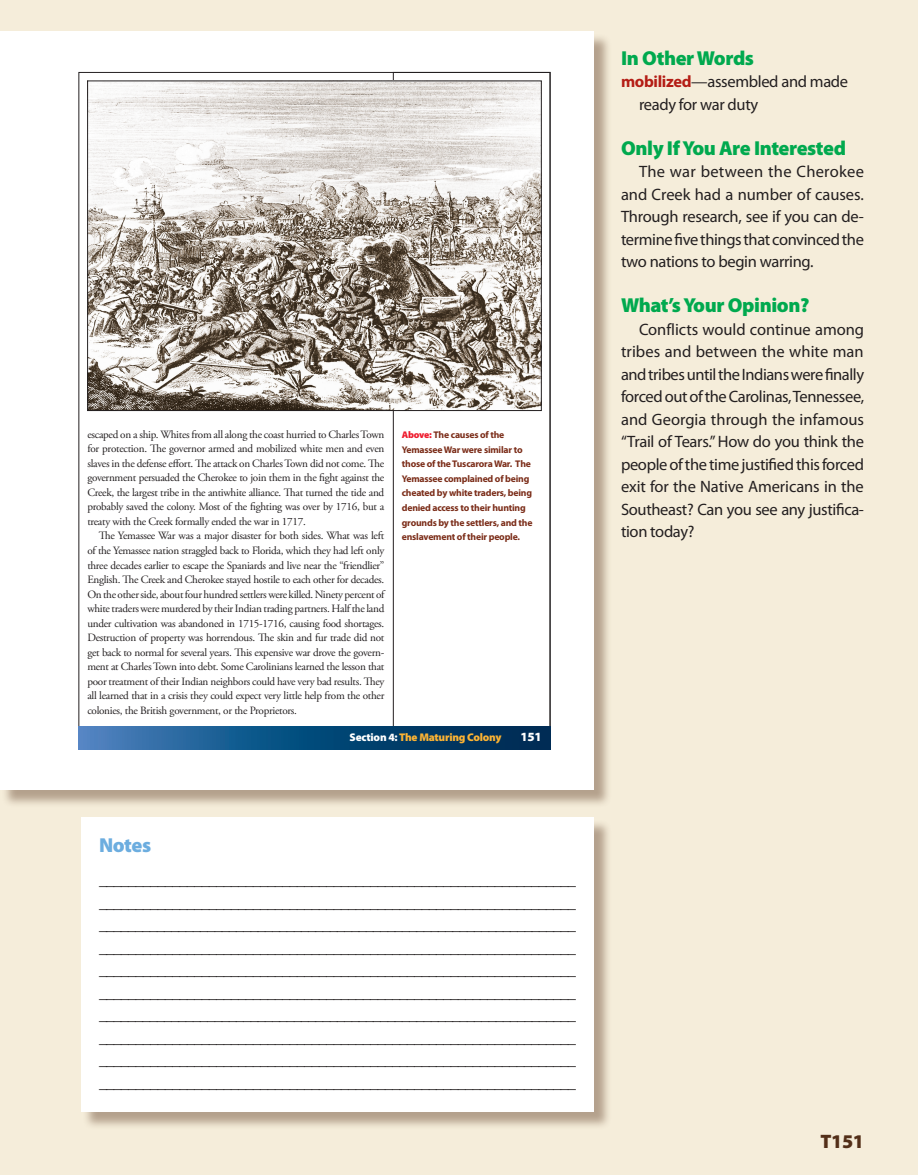
<style>
.page{position:relative;width:918px;height:1175px;background:#fff}
.page>*{position:absolute;margin:0;border:0;box-sizing:border-box;transform-origin:0 0}
.B{font:900 20.25px "Myriad Pro";letter-spacing:-.02em;color:#00a94e}
.D{font:900 20.25px "Myriad Pro";letter-spacing:-.02em;color:#6caddf}
.t1{font:900 19.5px "Myriad Pro";color:#532f18}
.Body_San_Serif{font:700 16.5px/22.5px "Myriad Pro";color:#231f20;text-align:justify}
.Body_Text{font:16.5px/22.5px "Myriad Pro";letter-spacing:-.02em;color:#231f20;text-align:justify}
.In_Other_Words{font:16.5px/22.5px "Myriad Pro";letter-spacing:-.02em;color:#231f20}
.t2{font:900 12.6px "Myriad Pro";color:#fff}
.t3{font:11.1px "Adobe Garamond Pro";letter-spacing:-.025em;color:#231f20}
.t4{font:900 11.1px "Myriad Pro";letter-spacing:-.02em;color:#fcb333}
.t5{font:700 9.75px/14.5px "Myriad Pro";letter-spacing:-.02em;color:#7b2d19}
.s1{font-weight:900;color:#ee1b2d}
.s2{color:#fff}
.s3{font-weight:700;color:#b41d15}
</style>
<div class="page">
<div style="left:0;top:0;width:918px;height:1174px;background:#f5edda"></div>
<div style="left:1px;top:33px;width:611px;height:775px;background:#532f18;opacity:.4"></div>
<div style="left:0;top:32px;width:594px;height:758px;background:#fff"></div>
<div style="left:393px;top:72px;width:157px;height:655px;border:1px solid #231f20"></div>
<svg style="left:79px;top:726px;width:471px;height:23px;background:#124f80"></svg>
<img style="left:89px;top:83px;width:451px;height:326px">
<div style="left:87px;top:81px;width:455px;height:330px;border:1px solid #231f20"></div>
<div style="left:82px;top:819px;width:530px;height:310px;background:#532f18;opacity:.4"></div>
<div style="left:81px;top:818px;width:513px;height:294px;background:#fff"></div>
<p class="t3" style="left:87px;top:427px;width:298px">escaped on a ship. Whites from all along the coast hurried to Charles Town</p>
<p class="t3" style="left:87px;top:442px;width:299px">for protection. The governor armed and mobilized white men and even</p>
<p class="t3" style="left:87px;top:456px;width:298px">slaves in the defense effort. The attack on Charles Town did not come. The</p>
<p class="t3" style="left:87px;top:471px;width:299px">government persuaded the Cherokee to join them in the fight against the</p>
<p class="t3" style="left:87px;top:485px;width:298px">Creek, the largest tribe in the antiwhite alliance. That turned the tide and</p>
<p class="t3" style="left:87px;top:500px;width:298px">probably saved the colony. Most of the fighting was over by 1716, but a</p>
<p class="t3" style="left:87px;top:515px;width:220px">treaty with the Creek formally ended the war in 1717.</p>
<p class="t3" style="left:99px;top:529px;width:287px">The Yemassee War was a major disaster for both sides. What was left</p>
<p class="t3" style="left:87px;top:544px;width:299px">of the Yemassee nation straggled back to Florida, which they had left only</p>
<p class="t3" style="left:87px;top:558px;width:298px">three decades earlier to escape the Spaniards and live near the “friendlier”</p>
<p class="t3" style="left:87px;top:573px;width:299px">English. The Creek and Cherokee stayed hostile to each other for decades.</p>
<p class="t3" style="left:87px;top:587px;width:299px">On the other side, about four hundred settlers were killed. Ninety percent of</p>
<p class="t3" style="left:87px;top:602px;width:299px">white traders were murdered by their Indian trading partners. Half the land</p>
<p class="t3" style="left:87px;top:616px;width:298px">under cultivation was abandoned in 1715-1716, causing food shortages.</p>
<p class="t3" style="left:87px;top:631px;width:299px">Destruction of property was horrendous. The skin and fur trade did not</p>
<p class="t3" style="left:87px;top:645px;width:299px">get back to normal for several years. This expensive war drove the govern-</p>
<p class="t3" style="left:87px;top:660px;width:298px">ment at Charles Town into debt. Some Carolinians learned the lesson that</p>
<p class="t3" style="left:87px;top:674px;width:299px">poor treatment of their Indian neighbors could have very bad results. They</p>
<p class="t3" style="left:87px;top:689px;width:299px">all learned that in a crisis they could expect very little help from the other</p>
<p class="t3" style="left:87px;top:703px;width:211px">colonies, the British government, or the Proprietors.</p>
<p class="t5" style="left:402px;top:427px;width:132px"><span class="s1">Above:</span> The causes of the<br>Yemassee War were similar to those of the Tuscarora War. The<br>Yemassee complained of being cheated by white traders, being denied access to their hunting grounds by the settlers, and the enslavement of their people.</p>
<p class="t4" style="left:350px;top:730px;width:153px"><span class="s2">Section 4:</span> The Maturing Colony</p>
<p class="t2" style="left:520px;top:728px;width:23px">151</p>
<p class="D" style="left:99px;top:831px;width:54px">Notes</p>
<p class="Body_San_Serif" style="left:99px;top:868px;width:479px">_________________________________________________________________ _________________________________________________________________ __________________________________________________________________ _________________________________________________________________ _________________________________________________________________ _________________________________________________________________ __________________________________________________________________ _________________________________________________________________ _________________________________________________________________ _________________________________________________________________</p>
<p class="B" style="left:621px;top:44px;width:135px">In Other Words</p>
<p class="In_Other_Words" style="left:639px;top:70px;width:211px;text-indent:-18px"><span class="s3">mobilized</span>—assembled and made ready for war duty</p>
<p class="B" style="left:621px;top:134px;width:227px">Only If You Are Interested</p>
<p class="Body_Text" style="left:621px;top:160px;width:245px;text-indent:18px">The war between the Cherokee and Creek had a number of causes.<br>Through research, see if you can de&shy;termine five things that convinced the two nations to begin warring.</p>
<p class="B" style="left:621px;top:292px;width:190px">What’s Your Opinion?</p>
<p class="Body_Text" style="left:621px;top:318px;width:245px;text-indent:18px">Conflicts would continue among tribes and between the white man and tribes until the Indians were finally forced out of the Carolinas, Tennessee, and Georgia through the infamous “Trail of Tears.” How do you think the people of the time justified this forced exit for the Native Americans in the Southeast? Can you see any justifica&shy;tion today?</p>
<h2 class="t1" style="left:821px;top:1128px;width:45px">T151</h2>
</div>
